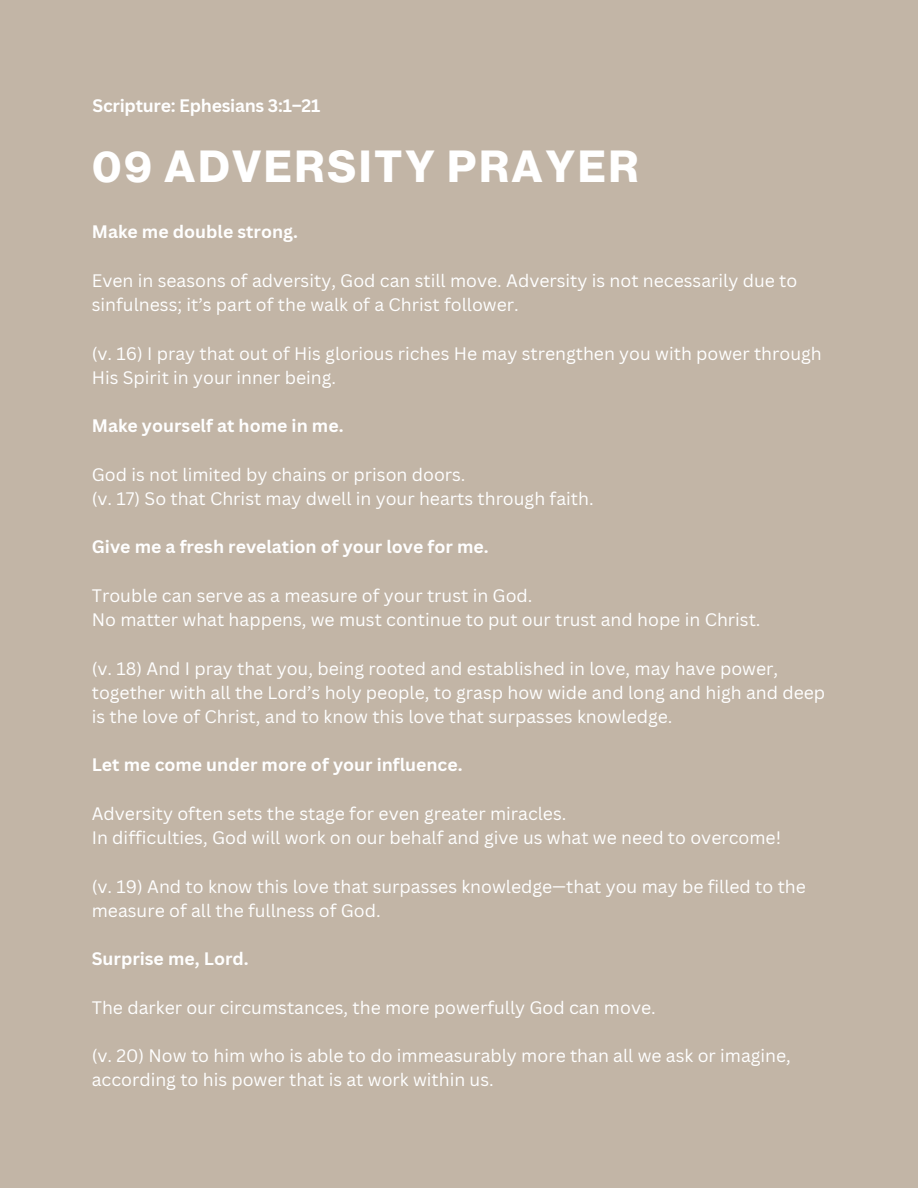
<style>
.page{position:relative;width:918px;height:1188px;background:#c2b5a6}
.page>*{position:absolute;margin:0;border:0;box-sizing:border-box;transform-origin:0 0}
.t1{font:700 44.1px "Neue Haas Display";letter-spacing:.07em;color:#fff}
.t2{font:17.55px/24.3px "Canva Sans";color:#fff}
.t3{font:700 17.55px "Canva Sans";color:#fff}
</style>
<div class="page">
<p class="t3" style="left:93px;top:93px;width:229px">Scripture: Ephesians 3:1–21</p>
<p class="t1" style="left:93px;top:146px;width:547px">09 ADVERSITY PRAYER</p>
<p class="t3" style="left:92px;top:220px;width:208px">Make me double strong.</p>
<p class="t2" style="left:92px;top:268px;width:707px">Even in seasons of adversity, God can still move. Adversity is not necessarily due to sinfulness; it’s part of the walk of a Christ follower.</p>
<p class="t2" style="left:92px;top:341px;width:731px">(v. 16) I pray that out of His glorious riches He may strengthen you with power through<br>His Spirit in your inner being.</p>
<p class="t3" style="left:92px;top:413px;width:253px">Make yourself at home in me.</p>
<p class="t2" style="left:92px;top:462px;width:375px">God is not limited by chains or prison doors.</p>
<p class="t2" style="left:92px;top:486px;width:503px">(v. 17) So that Christ may dwell in your hearts through faith.</p>
<p class="t3" style="left:92px;top:535px;width:398px">Give me a fresh revelation of your love for me.</p>
<p class="t2" style="left:92px;top:583px;width:442px">Trouble can serve as a measure of your trust in God.</p>
<p class="t2" style="left:92px;top:607px;width:670px">No matter what happens, we must continue to put our trust and hope in Christ.</p>
<p class="t2" style="left:92px;top:656px;width:735px">(v. 18) And I pray that you, being rooted and established in love, may have power, together with all the Lord’s holy people, to grasp how wide and long and high and deep is the love of Christ, and to know this love that surpasses knowledge.</p>
<p class="t3" style="left:92px;top:753px;width:372px">Let me come under more of your influence.</p>
<p class="t2" style="left:92px;top:801px;width:476px">Adversity often sets the stage for even greater miracles.</p>
<p class="t2" style="left:92px;top:825px;width:691px">In difficulties, God will work on our behalf and give us what we need to overcome!</p>
<p class="t2" style="left:92px;top:874px;width:716px">(v. 19) And to know this love that surpasses knowledge—that you may be filled to the measure of all the fullness of God.</p>
<p class="t3" style="left:92px;top:947px;width:158px">Surprise me, Lord.</p>
<p class="t2" style="left:92px;top:995px;width:566px">The darker our circumstances, the more powerfully God can move.</p>
<p class="t2" style="left:92px;top:1043px;width:701px">(v. 20) Now to him who is able to do immeasurably more than all we ask or imagine, according to his power that is at work within us.</p>
</div>
